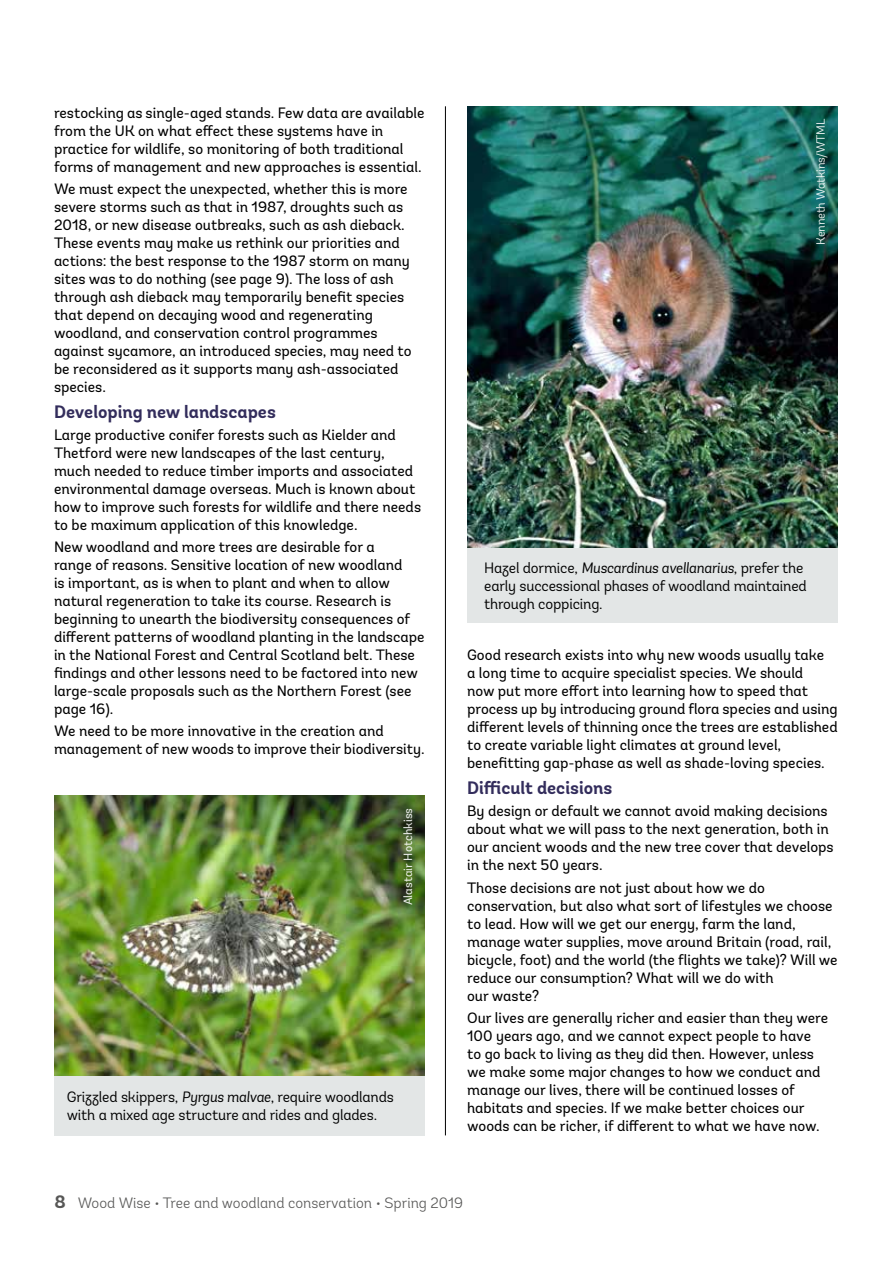
<style>
.page{position:relative;width:893px;height:1263px;background:#fff}
.page>*{position:absolute;margin:0;border:0;box-sizing:border-box;transform-origin:0 0}
.t1{font:700 18px "Andes";color:#332d5c}
.t2{font:15px/18px "Andes";color:#000}
.t3{font:15px/18px "Andes";letter-spacing:-.01em;color:#000}
.t4{font:300 15px "Andes";color:#575756}
.t5{font:12px "Andes";letter-spacing:-.02em;color:#fff}
.t6{font:12px "Andes";color:#fff}
.s1{font-style:italic}
.s2{font-weight:700;font-size:18px}
</style>
<div class="page">
<img style="left:467px;top:106px;width:371px;height:442px">
<hr style="left:445px;top:106px;width:1px;height:1029px;background:#000">
<img style="left:54px;top:795px;width:371px;height:281px">
<div style="left:467px;top:548px;width:371px;height:75px;background:#e3e6e6"></div>
<div style="left:54px;top:1076px;width:371px;height:59px;background:#e3e6e6"></div>
<p class="t2" style="left:54px;top:103px;width:372px">restocking as single-aged stands. Few data are available from the UK on what effect these systems have in practice for wildlife, so monitoring of both traditional forms of management and new approaches is essential.</p>
<p class="t2" style="left:54px;top:180px;width:359px">We must expect the unexpected, whether this is more severe storms such as that in 1987, droughts such as 2018, or new disease outbreaks, such as ash dieback.<br>These events may make us rethink our priorities and actions: the best response to the 1987 storm on many sites was to do nothing (see page 9). The loss of ash through ash dieback may temporarily benefit species that depend on decaying wood and regenerating woodland, and conservation control programmes against sycamore, an introduced species, may need to be reconsidered as it supports many ash-associated species.</p>
<p class="t1" style="left:54px;top:400px;width:223px">Developing new landscapes</p>
<p class="t2" style="left:54px;top:426px;width:369px">Large productive conifer forests such as Kielder and Thetford were new landscapes of the last century, much needed to reduce timber imports and associated environmental damage overseas. Much is known about how to improve such forests for wildlife and there needs to be maximum application of this knowledge.</p>
<p class="t2" style="left:54px;top:538px;width:372px">New woodland and more trees are desirable for a<br>range of reasons. Sensitive location of new woodland<br>is important, as is when to plant and when to allow natural regeneration to take its course. Research is beginning to unearth the biodiversity consequences of different patterns of woodland planting in the landscape in the National Forest and Central Scotland belt. These findings and other lessons need to be factored into new large-scale proposals such as the Northern Forest (see page 16).</p>
<p class="t2" style="left:54px;top:722px;width:372px">We need to be more innovative in the creation and management of new woods to improve their biodiversity.</p>
<p class="t6" style="left:401px;top:905px;width:99px;rotate:-90deg">Alastair Hotchkiss</p>
<p class="t3" style="left:67px;top:1088px;width:329px">Grizzled skippers, <span class="s1">Pyrgus malvae</span>, require woodlands with a mixed age structure and rides and glades.</p>
<p class="t5" style="left:814px;top:245px;width:128px;rotate:-90deg">Kenneth Watkins/WTML</p>
<p class="t3" style="left:484px;top:559px;width:324px">Hazel dormice, <span class="s1">Muscardinus avellanarius</span>, prefer the early successional phases of woodland maintained through coppicing.</p>
<p class="t2" style="left:467px;top:646px;width:372px">Good research exists into why new woods usually take<br>a long time to acquire specialist species. We should<br>now put more effort into learning how to speed that process up by introducing ground flora species and using different levels of thinning once the trees are established to create variable light climates at ground level, benefitting gap-phase as well as shade-loving species.</p>
<p class="t1" style="left:467px;top:777px;width:147px">Difficult decisions</p>
<p class="t2" style="left:467px;top:802px;width:368px">By design or default we cannot avoid making decisions about what we will pass to the next generation, both in our ancient woods and the new tree cover that develops in the next 50 years.</p>
<p class="t2" style="left:467px;top:879px;width:372px">Those decisions are not just about how we do conservation, but also what sort of lifestyles we choose to lead. How will we get our energy, farm the land, manage water supplies, move around Britain (road, rail, bicycle, foot) and the world (the flights we take)? Will we reduce our consumption? What will we do with<br>our waste?</p>
<p class="t2" style="left:467px;top:1009px;width:363px">Our lives are generally richer and easier than they were 100 years ago, and we cannot expect people to have to go back to living as they did then. However, unless we make some major changes to how we conduct and manage our lives, there will be continued losses of habitats and species. If we make better choices our woods can be richer, if different to what we have now.</p>
<p class="t4" style="left:54px;top:1194px;width:410px"><span class="s2">8</span> Wood Wise • Tree and woodland conservation • Spring 2019</p>
</div>
